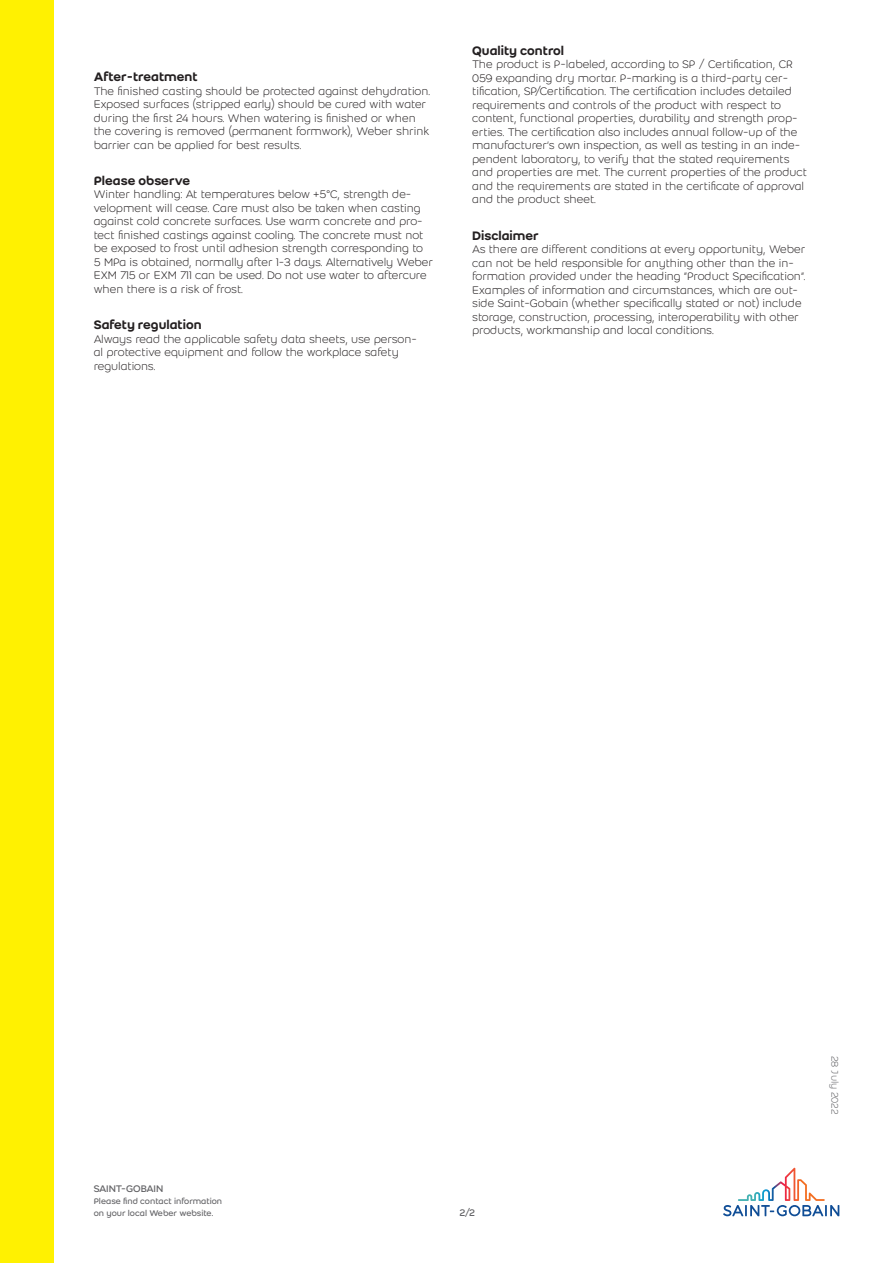
<style>
.page{position:relative;width:893px;height:1263px;background:#fff}
.page>*{position:absolute;margin:0;border:0;box-sizing:border-box;transform-origin:0 0}
.Second_header{font:500 13.5px "Weber";color:#231f20}
.Body_text{font:300 12px/13.5px "Weber";color:#231f20}
.t1{font:10.5px "Weber";letter-spacing:-.02em;color:#636366}
.t2{font:300 10.5px "Weber";letter-spacing:-.01em;color:#636366}
.t3{font:9px/12px "Weber";color:#636366}
</style>
<div class="page">
<div style="left:0;top:0;width:54px;height:1263px;background:#fff101"></div>
<svg style="left:723px;top:1168px;width:116px;height:48px"></svg>
<p class="Second_header" style="left:94px;top:67px;width:105px">After-treatment</p>
<p class="Body_text" style="left:94px;top:84px;width:338px">The finished casting should be protected against dehydration.<br>Exposed surfaces (stripped early) should be cured with water during the first 24 hours. When watering is finished or when the covering is removed (permanent formwork), Weber shrink barrier can be applied for best results.</p>
<p class="Second_header" style="left:94px;top:171px;width:98px">Please observe</p>
<p class="Body_text" style="left:94px;top:187px;width:341px">Winter handling: At temperatures below +5°C, strength de&shy;velopment will cease. Care must also be taken when casting against cold concrete surfaces. Use warm concrete and pro&shy;tect finished castings against cooling. The concrete must not be exposed to frost until adhesion strength corresponding to<br>5 MPa is obtained, normally after 1-3 days. Alternatively Weber EXM 715 or EXM 711 can be used. Do not use water to aftercure when there is a risk of frost.</p>
<p class="Second_header" style="left:94px;top:315px;width:109px">Safety regulation</p>
<p class="Body_text" style="left:94px;top:332px;width:325px">Always read the applicable safety data sheets, use person&shy;al protective equipment and follow the workplace safety regulations.</p>
<p class="Second_header" style="left:472px;top:41px;width:93px">Quality control</p>
<p class="Body_text" style="left:472px;top:57px;width:336px">The product is P-labeled, according to SP / Certification, CR 059 expanding dry mortar. P-marking is a third-party cer&shy;tification, SP/Certification. The certification includes detailed requirements and controls of the product with respect to content, functional properties, durability and strength prop&shy;erties. The certification also includes annual follow-up of the manufacturer’s own inspection, as well as testing in an inde&shy;pendent laboratory, to verify that the stated requirements and properties are met. The current properties of the product and the requirements are stated in the certificate of approval and the product sheet.</p>
<p class="Second_header" style="left:472px;top:225px;width:68px">Disclaimer</p>
<p class="Body_text" style="left:472px;top:242px;width:335px">As there are different conditions at every opportunity, Weber can not be held responsible for anything other than the in&shy;formation provided under the heading “Product Specification”.<br>Examples of information and circumstances, which are out&shy;side Saint-Gobain (whether specifically stated or not) include storage, construction, processing, interoperability with other products, workmanship and local conditions.</p>
<p class="t1" style="left:94px;top:1181px;width:71px">SAINT-GOBAIN</p>
<p class="t3" style="left:94px;top:1195px;width:130px">Please find contact information on your local Weber website.</p>
<p class="t1" style="left:459px;top:1205px;width:17px">2/2</p>
<p class="t2" style="left:842px;top:1056px;width:60px;rotate:90deg">28 July 2022</p>
</div>
